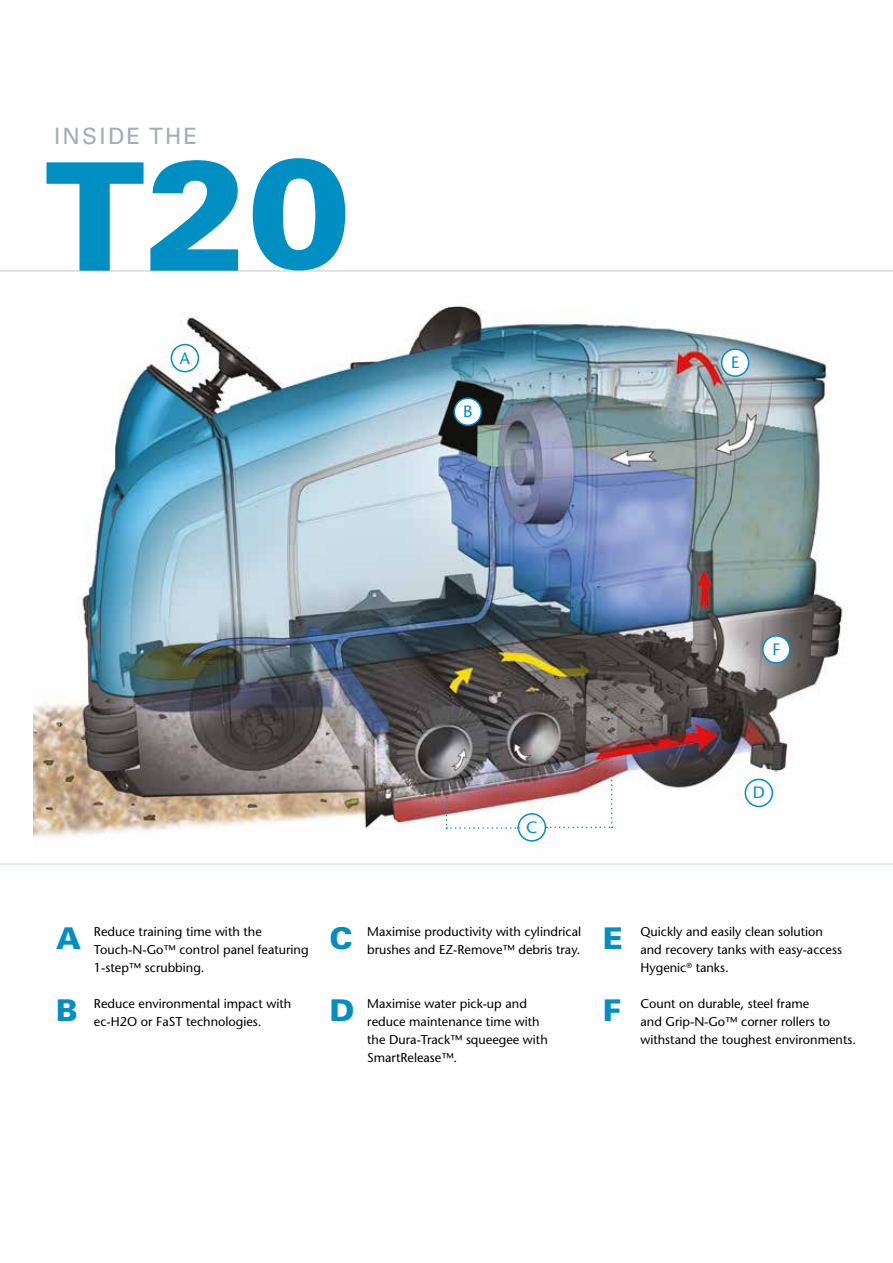
<style>
.page{position:relative;width:893px;height:1263px;background:#fff}
.page>*{position:absolute;margin:0;border:0;box-sizing:border-box;transform-origin:0 0}
.t1{font:900 154.5px "Univers LT Std";color:#008fc3}
.t2{font:900 30px "Univers LT Std";color:#008fc3}
.t3{font:22.5px "Univers LT Std";letter-spacing:.1em;color:#a1afae}
.t4{font:500 16.5px "Stone Sans Std";color:#008fc3}
.t5{font:500 12.75px/18px "Stone Sans Std";color:#000}
.s1{font-size:150px}
</style>
<div class="page">
<img style="left:34px;top:305px;width:811px;height:536px">
<div style="left:745px;top:779px;width:27px;height:27px;background:#fff;border-radius:50%"></div>
<div style="left:745px;top:779px;width:28px;height:28px;border:2px solid #008fc3;border-radius:50%"></div>
<div style="left:171px;top:344px;width:28px;height:28px;border:2px solid #008fc3;border-radius:50%"></div>
<div style="left:763px;top:636px;width:27px;height:27px;background:#fff;border-radius:50%"></div>
<div style="left:762px;top:635px;width:28px;height:29px;border:2px solid #008fc3;border-radius:50%"></div>
<div style="left:518px;top:814px;width:27px;height:27px;background:#fff;border-radius:50%"></div>
<div style="left:518px;top:813px;width:28px;height:29px;border:2px solid #008fc3;border-radius:50%"></div>
<svg style="left:446px;top:797px;width:73px;height:32px"></svg>
<img style="left:546px;top:718px;width:67px;height:110px">
<div style="left:722px;top:349px;width:27px;height:27px;background:#fff;border-radius:50%"></div>
<div style="left:721px;top:348px;width:28px;height:29px;border:2px solid #008fc3;border-radius:50%"></div>
<div style="left:454px;top:398px;width:27px;height:27px;background:#fff;border-radius:50%"></div>
<div style="left:454px;top:397px;width:28px;height:29px;border:2px solid #008fc3;border-radius:50%"></div>
<hr style="left:0;top:271px;width:893px;height:1px;background:#c6c6c6">
<hr style="left:0;top:863px;width:893px;height:2px;background:#dae8ec">
<h3 class="t3" style="left:54px;top:123px;width:145px">INSIDE THE</h3>
<h1 class="t1" style="left:45px;top:117px;width:308px"><span class="s1">T</span>20</h1>
<p class="t4" style="left:180px;top:348px;width:12px">A</p>
<p class="t4" style="left:463px;top:401px;width:11px">B</p>
<p class="t4" style="left:731px;top:352px;width:10px">E</p>
<p class="t4" style="left:772px;top:639px;width:9px">F</p>
<p class="t4" style="left:526px;top:817px;width:13px">C</p>
<p class="t4" style="left:753px;top:783px;width:14px">D</p>
<h2 class="t2" style="left:56px;top:920px;width:26px">A</h2>
<p class="t5" style="left:94px;top:922px;width:216px">Reduce training time with the<br>Touch-N-Go™ control panel featuring<br>1-step™ scrubbing.</p>
<h2 class="t2" style="left:56px;top:992px;width:23px">B</h2>
<p class="t5" style="left:94px;top:994px;width:199px">Reduce environmental impact with ec-H2O or FaST technologies.</p>
<h2 class="t2" style="left:329px;top:920px;width:25px">C</h2>
<p class="t5" style="left:367px;top:922px;width:215px">Maximise productivity with cylindrical brushes and EZ-Remove™ debris tray.</p>
<h2 class="t2" style="left:329px;top:992px;width:26px">D</h2>
<p class="t5" style="left:367px;top:994px;width:182px">Maximise water pick-up and reduce maintenance time with the Dura-Track™ squeegee with<br>SmartRelease™.</p>
<h2 class="t2" style="left:603px;top:920px;width:22px">E</h2>
<p class="t5" style="left:640px;top:922px;width:203px">Quickly and easily clean solution and recovery tanks with easy-access<br>Hygenic<sup>®</sup> tanks.</p>
<h2 class="t2" style="left:603px;top:992px;width:20px">F</h2>
<p class="t5" style="left:640px;top:994px;width:217px">Count on durable, steel frame<br>and Grip-N-Go™ corner rollers to withstand the toughest environments.</p>
</div>
